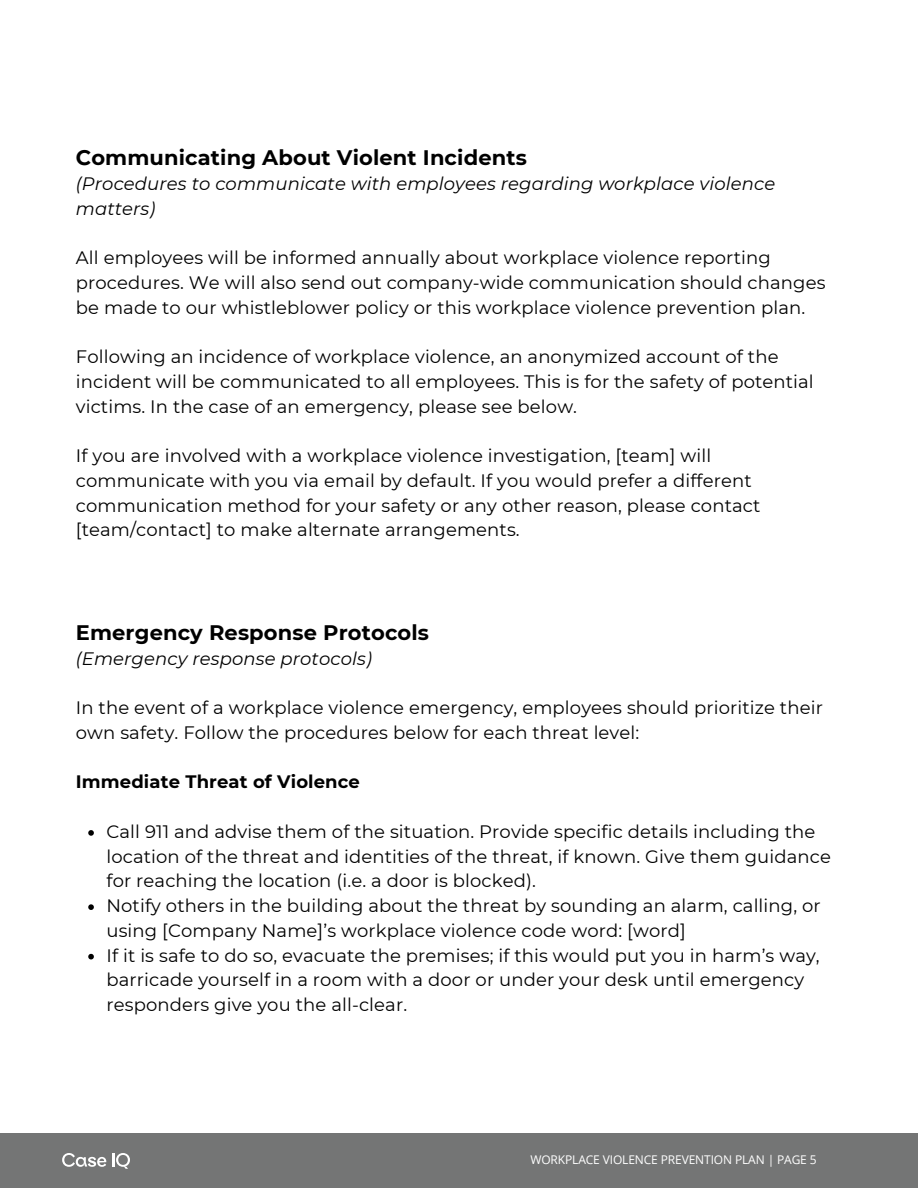
<style>
.page{position:relative;width:918px;height:1188px;background:#fff}
.page>*{position:absolute;margin:0;border:0;box-sizing:border-box;transform-origin:0 0}
.t1{font:700 21px "Montserrat";letter-spacing:.005em;color:#000}
.t2{font:18px/24.8px "Montserrat";letter-spacing:.005em;color:#000}
.t3{font:italic 18px/24.8px "Montserrat";letter-spacing:.005em;color:#000}
.t4{font:700 18px "Montserrat";letter-spacing:.005em;color:#000}
.t5{font:12px "Open Sans";letter-spacing:-.01em;color:#fff}
</style>
<div class="page">
<div style="left:0;top:1134px;width:918px;height:54px;background:#747575"></div>
<svg style="left:62px;top:1153px;width:44px;height:14px"></svg>
<svg style="left:112px;top:1153px;width:18px;height:16px"></svg>
<svg style="left:88px;top:830px;width:6px;height:6px"></svg>
<svg style="left:88px;top:904px;width:6px;height:6px"></svg>
<svg style="left:88px;top:954px;width:6px;height:5px"></svg>
<h2 class="t1" style="left:76px;top:145px;width:452px">Communicating About Violent Incidents</h2>
<h2 class="t3" style="left:76px;top:171px;width:701px">(Procedures to communicate with employees regarding workplace violence matters)</h2>
<h2 class="t2" style="left:76px;top:245px;width:751px">All employees will be informed annually about workplace violence reporting procedures. We will also send out company-wide communication should changes be made to our whistleblower policy or this workplace violence prevention plan.</h2>
<h2 class="t2" style="left:76px;top:344px;width:739px">Following an incidence of workplace violence, an anonymized account of the incident will be communicated to all employees. This is for the safety of potential victims. In the case of an emergency, please see below.</h2>
<h2 class="t2" style="left:76px;top:443px;width:686px">If you are involved with a workplace violence investigation, [team] will communicate with you via email by default. If you would prefer a different communication method for your safety or any other reason, please contact [team/contact] to make alternate arrangements.</h2>
<h2 class="t1" style="left:76px;top:620px;width:355px">Emergency Response Protocols</h2>
<h2 class="t3" style="left:76px;top:646px;width:298px">(Emergency response protocols)</h2>
<h1 class="t2" style="left:76px;top:695px;width:749px">In the event of a workplace violence emergency, employees should prioritize their own safety. Follow the procedures below for each threat level:</h1>
<p class="t4" style="left:76px;top:771px;width:286px">Immediate Threat of Violence</p>
<p class="t2" style="left:106px;top:819px;width:726px">Call 911 and advise them of the situation. Provide specific details including the location of the threat and identities of the threat, if known. Give them guidance for reaching the location (i.e. a door is blocked).</p>
<p class="t2" style="left:106px;top:893px;width:716px">Notify others in the building about the threat by sounding an alarm, calling, or using [Company Name]’s workplace violence code word: [word]</p>
<p class="t2" style="left:106px;top:943px;width:715px">If it is safe to do so, evacuate the premises; if this would put you in harm’s way, barricade yourself in a room with a door or under your desk until emergency responders give you the all-clear.</p>
<h2 class="t5" style="left:530px;top:1151px;width:288px">WORKPLACE VIOLENCE PREVENTION PLAN | PAGE 5</h2>
</div>
